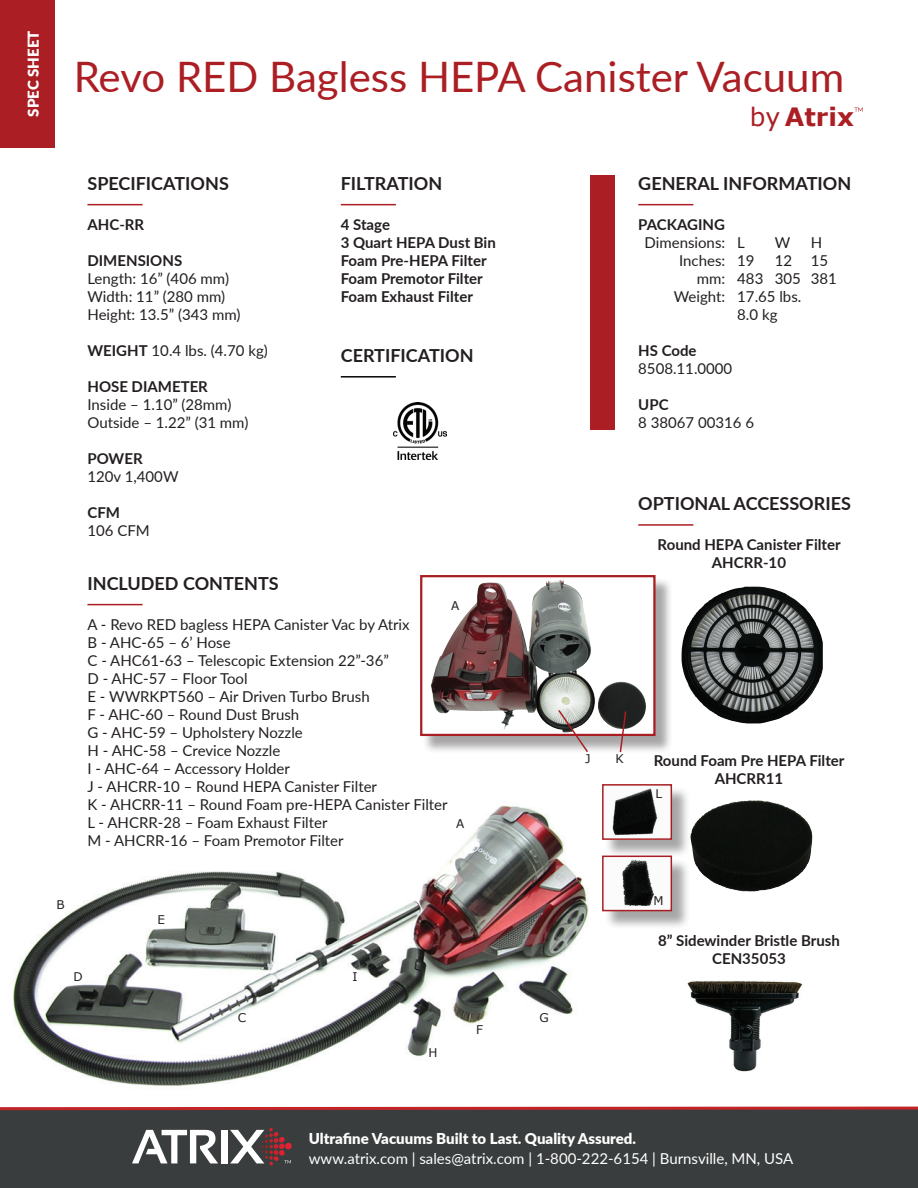
<style>
.page{position:relative;width:918px;height:1188px;background:#fff}
.page>*{position:absolute;margin:0;border:0;box-sizing:border-box;transform-origin:0 0}
.t1{font:42px "Lato";color:#ab1e23}
.t2{font:700 25.2px "Verdana";color:#ab1e23}
.t3{font:700 18px "Lato";color:#231f20}
.t4{font:15px/18px "Lato";color:#231f20}
.t5{font:700 15px/18px "Lato";color:#231f20;text-align:center}
.t6{font:15px "Lato";color:#fff}
.t7{font:900 15px "Lato";color:#fff}
.t8{font:12px "Verdana";color:#231f20}
.s1{font-weight:400}
.s2{font-weight:700}
</style>
<div class="page">
<img style="left:691px;top:800px;width:122px;height:91px">
<img style="left:687px;top:981px;width:116px;height:91px">
<img style="left:13px;top:805px;width:576px;height:281px">
<hr style="left:87px;top:204px;width:56px;height:1px;background:#ab1e23">
<hr style="left:341px;top:204px;width:55px;height:1px;background:#ab1e23">
<hr style="left:638px;top:204px;width:55px;height:1px;background:#ab1e23">
<hr style="left:638px;top:524px;width:55px;height:2px;background:#ab1e23">
<hr style="left:87px;top:604px;width:56px;height:1px;background:#ab1e23">
<img style="left:682px;top:587px;width:141px;height:137px">
<div style="left:0;top:0;width:54px;height:148px;background:#ab1e23"></div>
<div style="left:0;top:1109px;width:918px;height:79px;background:#3a3d3d"></div>
<svg style="left:0;top:1106px;width:918px;height:5px"></svg>
<svg style="left:132px;top:1130px;width:86px;height:33px"></svg>
<div style="left:221px;top:1130px;width:6px;height:33px;background:#fff"></div>
<svg style="left:230px;top:1128px;width:62px;height:38px"></svg>
<div style="left:590px;top:175px;width:25px;height:255px;background:#ab1e23"></div>
<svg style="left:854px;top:107px;width:9px;height:5px"></svg>
<img style="left:393px;top:403px;width:54px;height:56px">
<div style="left:422px;top:577px;width:251px;height:177px;background:#231f20;opacity:.4"></div>
<svg style="left:423px;top:578px;width:230px;height:155px"></svg>
<img style="left:490px;top:579px;width:73px;height:73px">
<div style="left:420px;top:575px;width:236px;height:161px;border:2px solid #a91e22"></div>
<svg style="left:557px;top:708px;width:33px;height:46px"></svg>
<svg style="left:619px;top:710px;width:8px;height:44px"></svg>
<div style="left:604px;top:786px;width:87px;height:73px;background:#231f20;opacity:.4"></div>
<img style="left:605px;top:787px;width:64px;height:50px">
<div style="left:602px;top:784px;width:70px;height:56px;border:2px solid #a91e22"></div>
<div style="left:604px;top:858px;width:87px;height:72px;background:#231f20;opacity:.4"></div>
<img style="left:605px;top:859px;width:64px;height:49px">
<div style="left:602px;top:856px;width:70px;height:55px;border:2px solid #a91e22"></div>
<hr style="left:341px;top:376px;width:55px;height:2px;background:#040503">
<p class="t7" style="left:22px;top:117px;width:87px;rotate:-90deg">SPEC SHEET</p>
<h1 class="t1" style="left:74px;top:47px;width:772px">Revo RED Bagless HEPA Canister Vacuum</h1>
<h2 class="t2" style="left:750px;top:99px;width:106px"><span class="s1">by</span> Atrix</h2>
<p class="t3" style="left:87px;top:170px;width:143px">SPECIFICATIONS</p>
<p class="t5" style="left:87px;top:215px;width:58px">AHC-RR</p>
<p class="t5" style="left:87px;top:251px;width:96px">DIMENSIONS</p>
<p class="t4" style="left:87px;top:269px;width:154px">Length: 16” (406 mm)<br>Width: 11” (280 mm)<br>Height: 13.5” (343 mm)</p>
<p class="t4" style="left:87px;top:341px;width:182px"><span class="s2">WEIGHT</span> 10.4 lbs. (4.70 kg)</p>
<p class="t5" style="left:87px;top:377px;width:122px">HOSE DIAMETER</p>
<p class="t4" style="left:87px;top:395px;width:162px">Inside – 1.10” (28mm)<br>Outside – 1.22” (31 mm)</p>
<p class="t5" style="left:87px;top:449px;width:57px">POWER</p>
<p class="t4" style="left:87px;top:467px;width:93px">120v 1,400W</p>
<p class="t5" style="left:87px;top:503px;width:34px">CFM</p>
<p class="t4" style="left:87px;top:521px;width:64px">106 CFM</p>
<p class="t3" style="left:341px;top:170px;width:103px">FILTRATION</p>
<p class="t5" style="left:341px;top:215px;width:157px;text-align:left">4 Stage<br>3 Quart HEPA Dust Bin<br>Foam Pre-HEPA Filter<br>Foam Premotor Filter<br>Foam Exhaust Filter</p>
<p class="t3" style="left:341px;top:342px;width:134px">CERTIFICATION</p>
<p class="t3" style="left:87px;top:570px;width:193px">INCLUDED CONTENTS</p>
<p class="t4" style="left:87px;top:615px;width:362px">A - Revo RED bagless HEPA Canister Vac by Atrix<br>B - AHC-65 – 6’ Hose<br>C - AHC61-63 – Telescopic Extension 22”-36”<br>D - AHC-57 – Floor Tool<br>E - WWRKPT560 – Air Driven Turbo Brush<br>F - AHC-60 – Round Dust Brush<br>G - AHC-59 – Upholstery Nozzle<br>H - AHC-58 – Crevice Nozzle<br>I - AHC-64 – Accessory Holder<br>J - AHCRR-10 – Round HEPA Canister Filter<br>K - AHCRR-11 – Round Foam pre-HEPA Canister Filter L - AHCRR-28 – Foam Exhaust Filter<br>M - AHCRR-16 – Foam Premotor Filter</p>
<p class="t8" style="left:451px;top:598px;width:10px">A</p>
<p class="t8" style="left:456px;top:815px;width:10px">A</p>
<p class="t3" style="left:638px;top:170px;width:215px">GENERAL INFORMATION</p>
<p class="t5" style="left:638px;top:215px;width:88px">PACKAGING</p>
<p class="t4" style="left:645px;top:233px;width:102px">Dimensions: L</p>
<p class="t4" style="left:775px;top:233px;width:17px">W</p>
<p class="t4" style="left:811px;top:233px;width:13px">H</p>
<p class="t4" style="left:679px;top:251px;width:77px">Inches: 19</p>
<p class="t4" style="left:775px;top:251px;width:55px">12 15</p>
<p class="t4" style="left:697px;top:269px;width:142px">mm: 483 305 381</p>
<p class="t4" style="left:674px;top:287px;width:129px">Weight: 17.65 lbs.</p>
<p class="t4" style="left:737px;top:305px;width:42px">8.0 kg</p>
<p class="t5" style="left:638px;top:341px;width:60px">HS Code</p>
<p class="t4" style="left:638px;top:359px;width:96px">8508.11.0000</p>
<p class="t5" style="left:638px;top:395px;width:32px">UPC</p>
<p class="t4" style="left:638px;top:413px;width:117px">8 38067 00316 6</p>
<p class="t3" style="left:638px;top:490px;width:214px">OPTIONAL ACCESSORIES</p>
<p class="t5" style="left:658px;top:535px;width:185px">Round HEPA Canister Filter<br>AHCRR-10</p>
<p class="t8" style="left:585px;top:751px;width:7px">J</p>
<p class="t8" style="left:615px;top:751px;width:10px">K</p>
<p class="t5" style="left:654px;top:751px;width:192px">Round Foam Pre HEPA Filter<br>AHCRR11</p>
<p class="t8" style="left:655px;top:786px;width:8px">L</p>
<p class="t8" style="left:57px;top:896px;width:10px">B</p>
<p class="t8" style="left:73px;top:969px;width:11px">D</p>
<p class="t8" style="left:157px;top:911px;width:9px">E</p>
<p class="t8" style="left:238px;top:1010px;width:10px">C</p>
<p class="t8" style="left:352px;top:969px;width:7px">I</p>
<p class="t8" style="left:429px;top:1045px;width:11px">H</p>
<p class="t8" style="left:476px;top:1021px;width:8px">F</p>
<p class="t8" style="left:539px;top:1010px;width:11px">G</p>
<p class="t8" style="left:654px;top:893px;width:12px">M</p>
<p class="t5" style="left:658px;top:931px;width:183px">8” Sidewinder Bristle Brush<br>CEN35053</p>
<p class="t7" style="left:309px;top:1128px;width:329px">Ultrafine Vacuums Built to Last. Quality Assured.</p>
<p class="t6" style="left:309px;top:1148px;width:486px">www.atrix.com | sales@atrix.com | 1-800-222-6154 | Burnsville, MN, USA</p>
</div>
